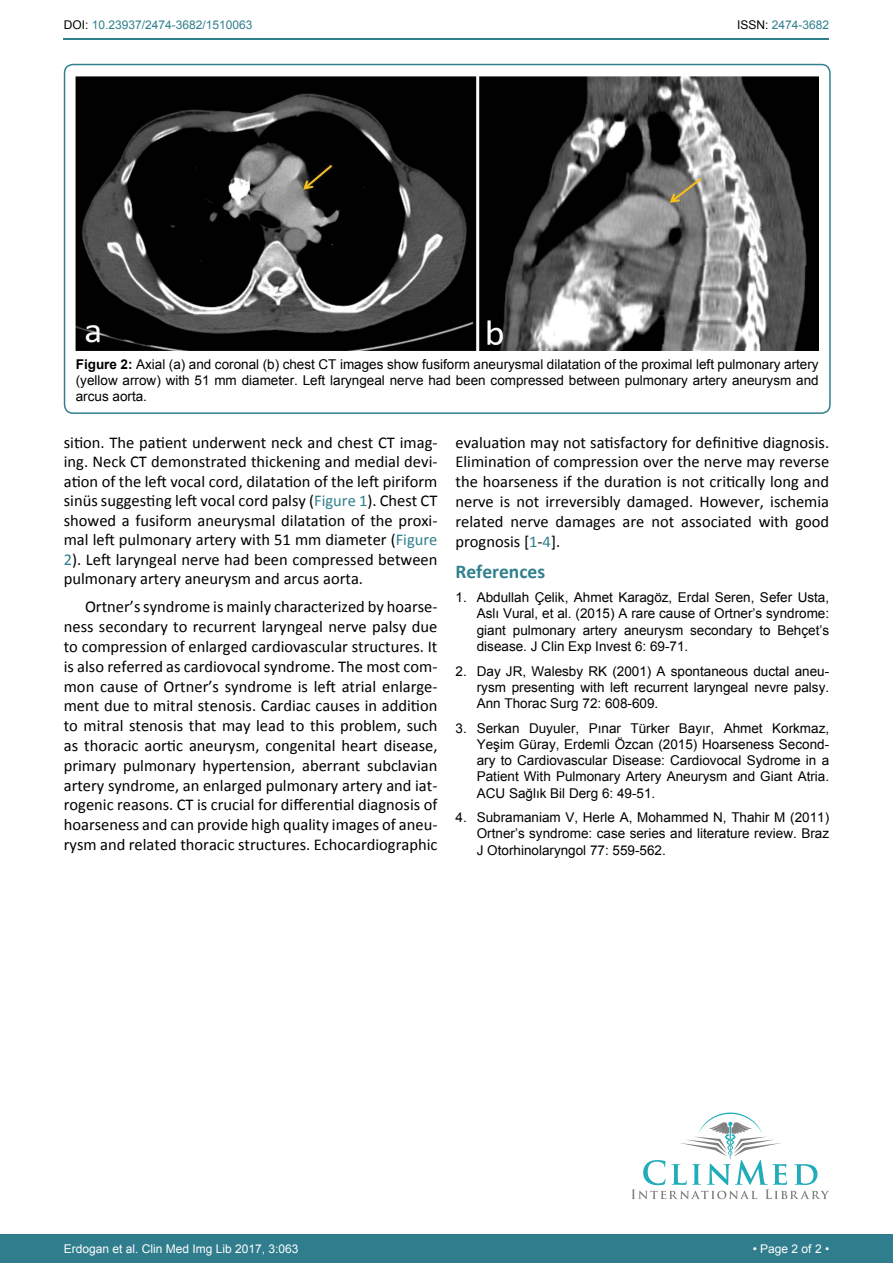
<style>
.page{position:relative;width:893px;height:1263px;background:#fff}
.page>*{position:absolute;margin:0;border:0;box-sizing:border-box;transform-origin:0 0}
.t1{font:700 19.5px "Calibri";color:#30808d}
.t2{font:16.5px/19.8px "Calibri";color:#000;text-align:justify}
.t3{font:13.5px/16.2px "Arial";color:#000;text-align:justify}
.t4{font:12px "Arial";color:#fff}
.t5{font:12px "Arial";color:#30808d}
.s1{color:#000}
.s2{font-weight:700}
.s3{color:#30808d}
</style>
<div class="page">
<hr style="left:64px;top:38px;width:765px;height:2px;background:#30808d">
<div style="left:0;top:1234px;width:893px;height:29px;background:#307d8d"></div>
<div style="left:64px;top:64px;width:767px;height:350px;border:2px solid #30808d;border-radius:9px"></div>
<img style="left:76px;top:77px;width:743px;height:273px">
<svg style="left:631px;top:1112px;width:198px;height:87px"></svg>
<p class="t5" style="left:64px;top:17px;width:190px"><span class="s1">DOI:</span> 10.23937/2474-3682/1510063</p>
<p class="t5" style="left:737px;top:17px;width:94px"><span class="s1">ISSN:</span> 2474-3682</p>
<p class="t3" style="left:76px;top:356px;width:744px"><span class="s2">Figure 2:</span> Axial (a) and coronal (b) chest CT images show fusiform aneurysmal dilatation of the proximal left pulmonary artery (yellow arrow) with 51 mm diameter. Left laryngeal nerve had been compressed between pulmonary artery aneurysm and arcus aorta.</p>
<p class="t2" style="left:455px;top:432px;width:375px">evaluation may not satisfactory for definitive diagnosis.<br>Elimination of compression over the nerve may reverse the hoarseness if the duration is not critically long and nerve is not irreversibly damaged. However, ischemia related nerve damages are not associated with good prognosis [<span class="s3">1</span>-<span class="s3">4</span>].</p>
<p class="t1" style="left:455px;top:559px;width:91px">References</p>
<p class="t3" style="left:477px;top:590px;width:354px;text-indent:-21px">1. Abdullah Çelik, Ahmet Karagöz, Erdal Seren, Sefer Usta, Aslı Vural, et al. (2015) A rare cause of Ortner’s syndrome: giant pulmonary artery aneurysm secondary to Behçet’s disease. J Clin Exp Invest 6: 69-71.</p>
<p class="t3" style="left:477px;top:663px;width:354px;text-indent:-21px">2. Day JR, Walesby RK (2001) A spontaneous ductal aneu&shy;rysm presenting with left recurrent laryngeal nevre palsy.<br>Ann Thorac Surg 72: 608-609.</p>
<p class="t3" style="left:477px;top:720px;width:354px;text-indent:-21px">3. Serkan Duyuler, Pınar Türker Bayır, Ahmet Korkmaz, Yeşim Güray, Erdemli Özcan (2015) Hoarseness Second&shy;ary to Cardiovascular Disease: Cardiovocal Sydrome in a Patient With Pulmonary Artery Aneurysm and Giant Atria.<br>ACU Sağlık Bil Derg 6: 49-51.</p>
<p class="t3" style="left:477px;top:809px;width:354px;text-indent:-21px">4. Subramaniam V, Herle A, Mohammed N, Thahir M (2011)<br>Ortner’s syndrome: case series and literature review. Braz J Otorhinolaryngol 77: 559-562.</p>
<p class="t2" style="left:64px;top:432px;width:375px">sition. The patient underwent neck and chest CT imag&shy;ing. Neck CT demonstrated thickening and medial devi&shy;ation of the left vocal cord, dilatation of the left piriform sinüs suggesting left vocal cord palsy (<span class="s3">Figure 1</span>). Chest CT showed a fusiform aneurysmal dilatation of the proxi&shy;mal left pulmonary artery with 51 mm diameter (<span class="s3">Figure 2</span>). Left laryngeal nerve had been compressed between pulmonary artery aneurysm and arcus aorta.</p>
<p class="t2" style="left:64px;top:597px;width:375px;text-indent:21px">Ortner’s syndrome is mainly characterized by hoarse&shy;ness secondary to recurrent laryngeal nerve palsy due to compression of enlarged cardiovascular structures. It is also referred as cardiovocal syndrome. The most com&shy;mon cause of Ortner’s syndrome is left atrial enlarge&shy;ment due to mitral stenosis. Cardiac causes in addition to mitral stenosis that may lead to this problem, such as thoracic aortic aneurysm, congenital heart disease, primary pulmonary hypertension, aberrant subclavian artery syndrome, an enlarged pulmonary artery and iat&shy;rogenic reasons. CT is crucial for differential diagnosis of hoarseness and can provide high quality images of aneu&shy;rysm and related thoracic structures. Echocardiographic</p>
<p class="t4" style="left:64px;top:1241px;width:236px">Erdogan et al. Clin Med Img Lib 2017, 3:063</p>
<p class="t4" style="left:753px;top:1241px;width:78px">• Page 2 of 2 •</p>
</div>
